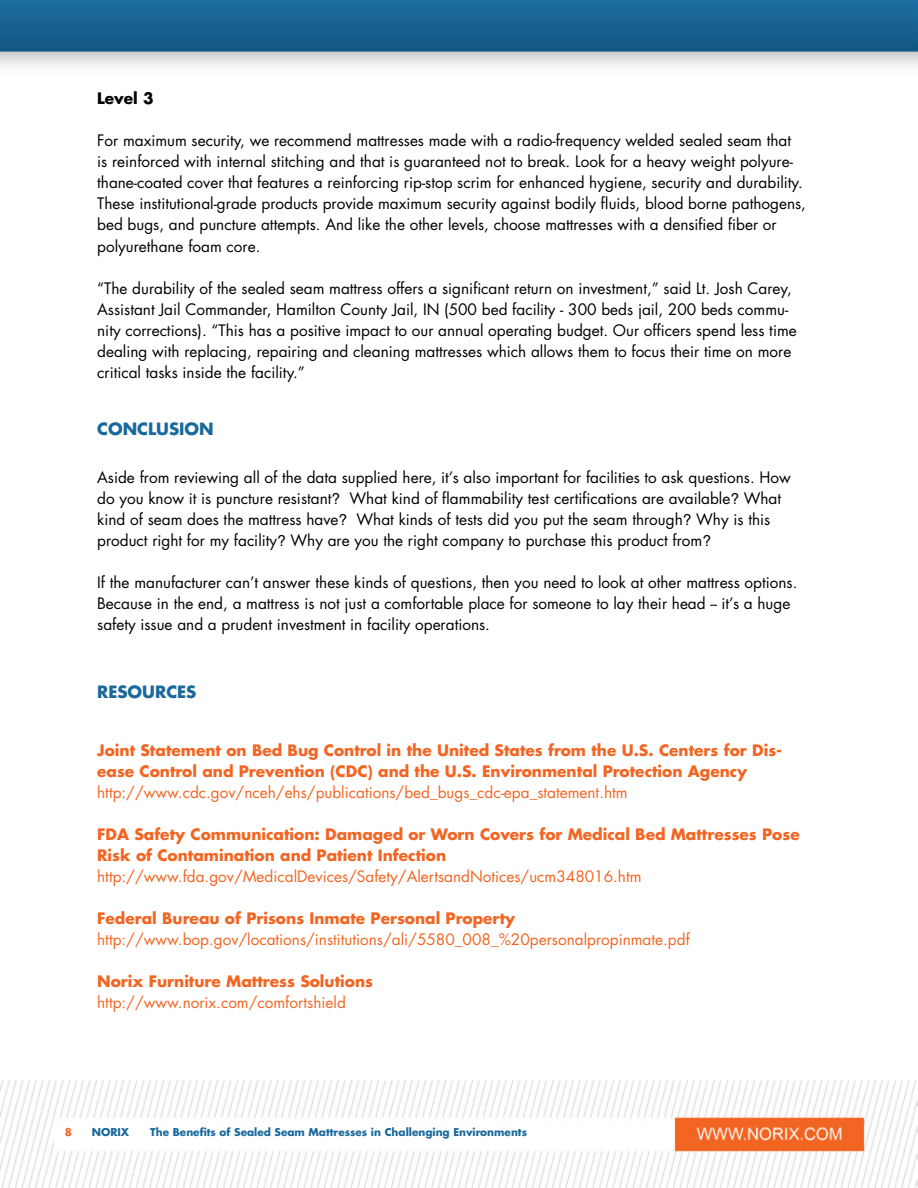
<style>
.page{position:relative;width:918px;height:1188px;background:#fff}
.page>*{position:absolute;margin:0;border:0;box-sizing:border-box;transform-origin:0 0}
.t1{font:700 16.5px "Futura Std";color:#1a699c}
.t2{font:15.3px/21px "Futura Std";color:#000}
.t3{font:700 15.3px/21px "Futura Std";color:#f26522}
.t4{font:15.3px "Futura Std";color:#f26522}
.t5{font:700 15.3px "Futura Std";color:#000}
.t6{font:700 10.5px "Futura Std";color:#1a699c}
.t7{font:700 10.5px "Futura Std";color:#f26522}
.s1{font-family:"Helvetica"}
</style>
<div class="page">
<img style="left:0;top:0;width:918px;height:1188px">
<p class="t5" style="left:97px;top:89px;width:58px">Level 3</p>
<p class="t2" style="left:97px;top:131px;width:710px">For maximum security, we recommend mattresses made with a radio-frequency welded sealed seam that<br>is reinforced with internal stitching and that is guaranteed not to break. Look for a heavy weight polyure&shy;thane-coated cover that features a reinforcing rip-stop scrim for enhanced hygiene, security and durability.<br>These institutional-grade products provide maximum security against bodily fluids, blood borne pathogens, bed bugs, and puncture attempts. And like the other levels, choose mattresses with a densified fiber or polyurethane foam core.</p>
<p class="t2" style="left:97px;top:278px;width:701px">“The durability of the sealed seam mattress offers a significant return on investment,” said Lt. Josh Carey, Assistant Jail Commander, Hamilton County Jail, IN (500 bed facility - 300 beds jail, 200 beds commu&shy;nity corrections). “This has a positive impact to our annual operating budget. Our officers spend less time dealing with replacing, repairing and cleaning mattresses which allows them to focus their time on more critical tasks inside the facility.”</p>
<p class="t1" style="left:97px;top:418px;width:118px">CONCLUSION</p>
<p class="t2" style="left:97px;top:467px;width:695px">Aside from reviewing all of the data supplied here, it’s also important for facilities to ask questions. How do you know it is puncture resistant<span class="s1">?</span> What kind of flammability test certifications are available<span class="s1">?</span> What kind of seam does the mattress have<span class="s1">?</span> What kinds of tests did you put the seam through<span class="s1">?</span> Why is this product right for my facility<span class="s1">?</span> Why are you the right company to purchase this product from<span class="s1">?</span></p>
<p class="t2" style="left:97px;top:572px;width:702px">If the manufacturer can’t answer these kinds of questions, then you need to look at other mattress options.<br>Because in the end, a mattress is not just a comfortable place for someone to lay their head -- it’s a huge safety issue and a prudent investment in facility operations.</p>
<p class="t1" style="left:97px;top:680px;width:101px">RESOURCES</p>
<p class="t3" style="left:97px;top:739px;width:687px">Joint Statement on Bed Bug Control in the United States from the U.S. Centers for Dis&shy;ease Control and Prevention (CDC) and the U.S. Environmental Protection Agency</p>
<p class="t4" style="left:97px;top:782px;width:532px">http://www.cdc.gov/nceh/ehs/publications/bed_bugs_cdc-epa_statement.htm</p>
<p class="t3" style="left:97px;top:823px;width:704px">FDA Safety Communication: Damaged or Worn Covers for Medical Bed Mattresses Pose<br>Risk of Contamination and Patient Infection</p>
<p class="t4" style="left:97px;top:866px;width:546px">http://www.fda.gov/MedicalDevices/Safety/AlertsandNotices/ucm348016.htm</p>
<p class="t3" style="left:97px;top:907px;width:420px">Federal Bureau of Prisons Inmate Personal Property</p>
<p class="t4" style="left:97px;top:929px;width:594px">http://www.bop.gov/locations/institutions/ali/5580_008_%20personalpropinmate.pdf</p>
<p class="t3" style="left:97px;top:970px;width:277px">Norix Furniture Mattress Solutions</p>
<p class="t4" style="left:97px;top:992px;width:250px">http://www.norix.com/comfortshield</p>
<p class="t7" style="left:65px;top:1125px;width:9px">8</p>
<p class="t6" style="left:92px;top:1125px;width:39px">NORIX</p>
<p class="t6" style="left:150px;top:1125px;width:378px">The Benefits of Sealed Seam Mattresses in Challenging Environments</p>
</div>
